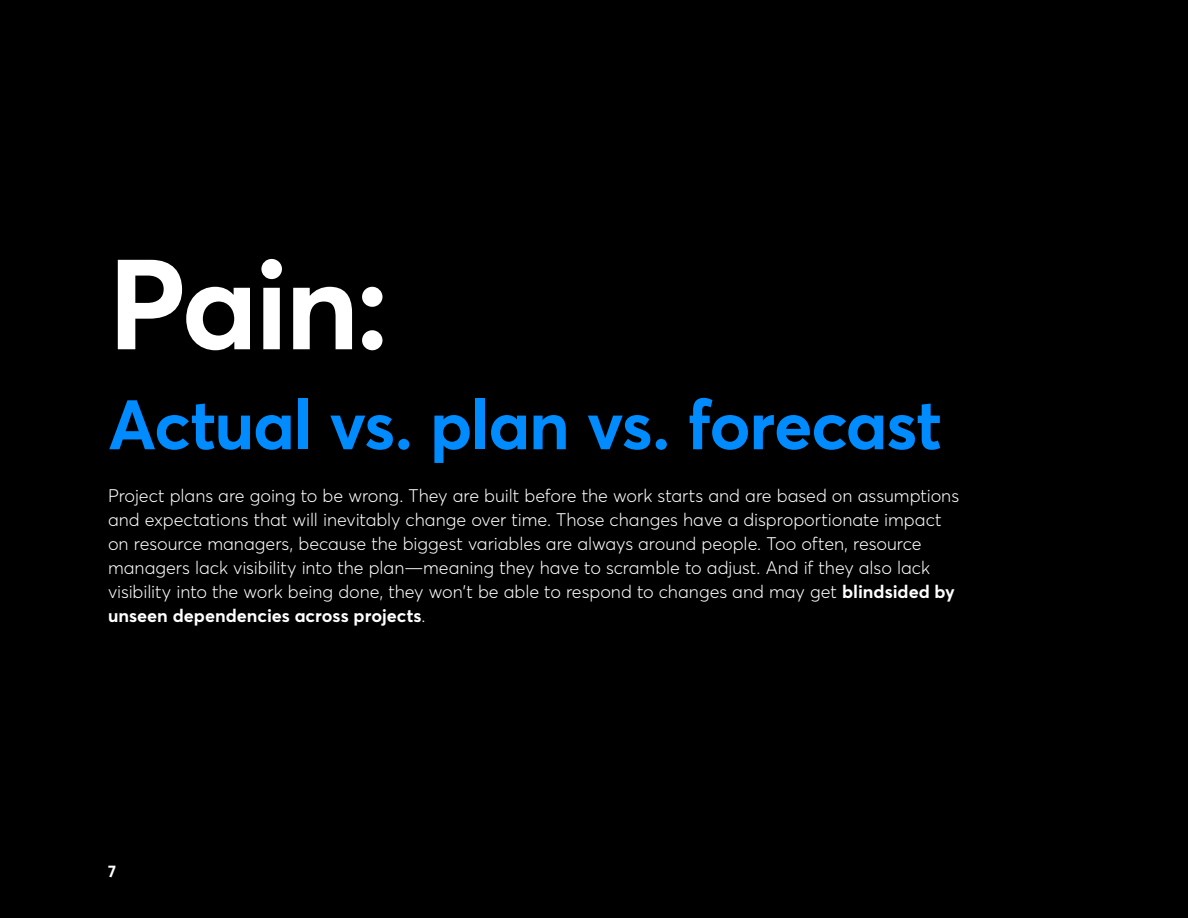
<style>
.page{position:relative;width:1188px;height:918px;background:#000}
.page>*{position:absolute;margin:0;border:0;box-sizing:border-box;transform-origin:0 0}
.t1{font:700 126px "Averta";color:#fff}
.t2{font:700 69px "Averta";letter-spacing:-.02em;color:#008cff}
.t3{font:300 18px/24px "Averta";color:#fff}
.t4{font:700 16.5px "Averta";color:#fff}
.s1{font-weight:700}
</style>
<div class="page">
<h1 class="t1" style="left:108px;top:225px;width:283px">Pain:</h1>
<h2 class="t2" style="left:108px;top:381px;width:835px">Actual vs. plan vs. forecast</h2>
<p class="t3" style="left:108px;top:483px;width:853px">Project plans are going to be wrong. They are built before the work starts and are based on assumptions and expectations that will inevitably change over time. Those changes have a disproportionate impact on resource managers, because the biggest variables are always around people. Too often, resource managers lack visibility into the plan—meaning they have to scramble to adjust. And if they also lack visibility into the work being done, they won’t be able to respond to changes and may get <span class="s1">blindsided by unseen dependencies across projects</span>.</p>
<p class="t4" style="left:108px;top:860px;width:10px">7</p>
</div>
